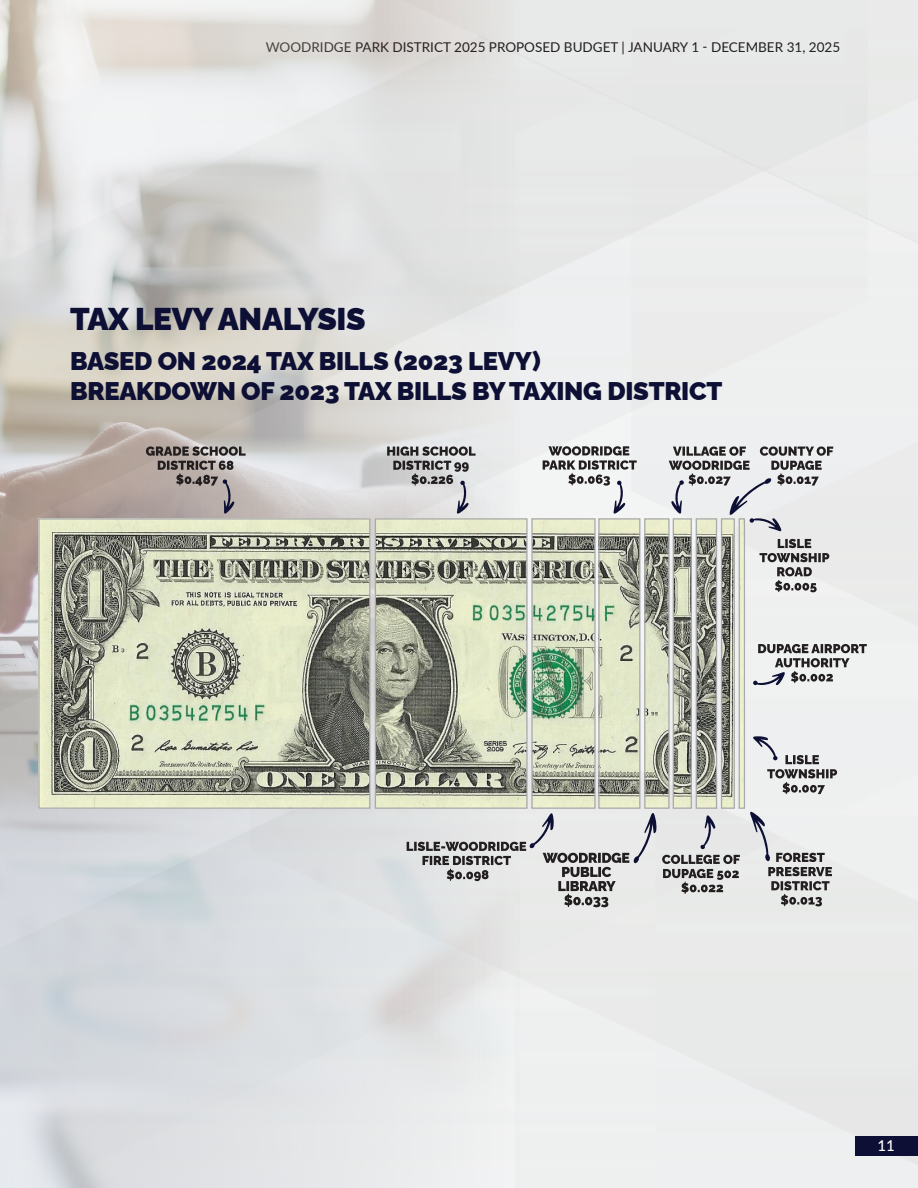
<style>
.page{position:relative;width:918px;height:1188px;background:#fff}
.page>*{position:absolute;margin:0;border:0;box-sizing:border-box;transform-origin:0 0}
.t1{font:900 31.5px "Raleway";letter-spacing:-.01em;color:#0d0f34}
.t2{font:900 25.5px/30px "Raleway";letter-spacing:-.01em;color:#0d0f34}
.t3{font:500 15px "Lato";color:#fff}
.t4{font:13.5px "Lato";color:#231f20}
</style>
<div class="page">
<div style="left:519px;top:0;width:399px;height:1009px;background:#ebebec"></div>
<div style="left:855px;top:1136px;width:63px;height:20px;background:#0d0f34"></div>
<img style="left:40px;top:520px;width:328px;height:287px">
<div style="left:38px;top:518px;width:332px;height:291px;border:1px solid #a8a9ad"></div>
<img style="left:377px;top:520px;width:149px;height:287px">
<div style="left:375px;top:518px;width:153px;height:291px;border:1px solid #a8a9ad"></div>
<img style="left:533px;top:520px;width:61px;height:287px">
<div style="left:531px;top:518px;width:65px;height:291px;border:1px solid #a8a9ad"></div>
<img style="left:600px;top:520px;width:38px;height:287px">
<div style="left:598px;top:518px;width:42px;height:291px;border:1px solid #a8a9ad"></div>
<img style="left:646px;top:520px;width:22px;height:287px">
<div style="left:644px;top:518px;width:26px;height:291px;border:1px solid #a8a9ad"></div>
<img style="left:675px;top:532px;width:15px;height:275px">
<div style="left:673px;top:518px;width:19px;height:291px;border:1px solid #a8a9ad"></div>
<img style="left:698px;top:532px;width:17px;height:275px">
<div style="left:696px;top:518px;width:21px;height:291px;border:1px solid #a8a9ad"></div>
<img style="left:723px;top:532px;width:10px;height:275px">
<div style="left:721px;top:518px;width:14px;height:291px;border:1px solid #a8a9ad"></div>
<img style="left:741px;top:532px;width:2px;height:275px">
<div style="left:739px;top:518px;width:6px;height:291px;border:1px solid #a8a9ad"></div>
<svg style="left:753px;top:644px;width:114px;height:42px"></svg>
<svg style="left:753px;top:736px;width:84px;height:58px;background:#c7c8ca"></svg>
<svg style="left:760px;top:539px;width:69px;height:53px"></svg>
<svg style="left:387px;top:446px;width:89px;height:68px;background:#b7b7b8"></svg>
<svg style="left:146px;top:446px;width:100px;height:68px;background:#9f9593"></svg>
<svg style="left:543px;top:446px;width:94px;height:68px"></svg>
<svg style="left:669px;top:446px;width:164px;height:86px;background:#c9c9ca"></svg>
<svg style="left:750px;top:811px;width:82px;height:95px;background:#c6c7c8"></svg>
<svg style="left:407px;top:812px;width:333px;height:95px;background:#ccc"></svg>
<p class="t4" style="left:266px;top:37px;width:576px">WOODRIDGE PARK DISTRICT 2025 PROPOSED BUDGET | JANUARY 1 - DECEMBER 31, 2025</p>
<p class="t1" style="left:70px;top:295px;width:297px">TAX LEVY ANALYSIS</p>
<p class="t2" style="left:70px;top:344px;width:654px">BASED ON 2024 TAX BILLS (2023 LEVY)<br>BREAKDOWN OF 2023 TAX BILLS BY TAXING DISTRICT</p>
<p class="t3" style="left:877px;top:1135px;width:19px">11</p>
</div>
